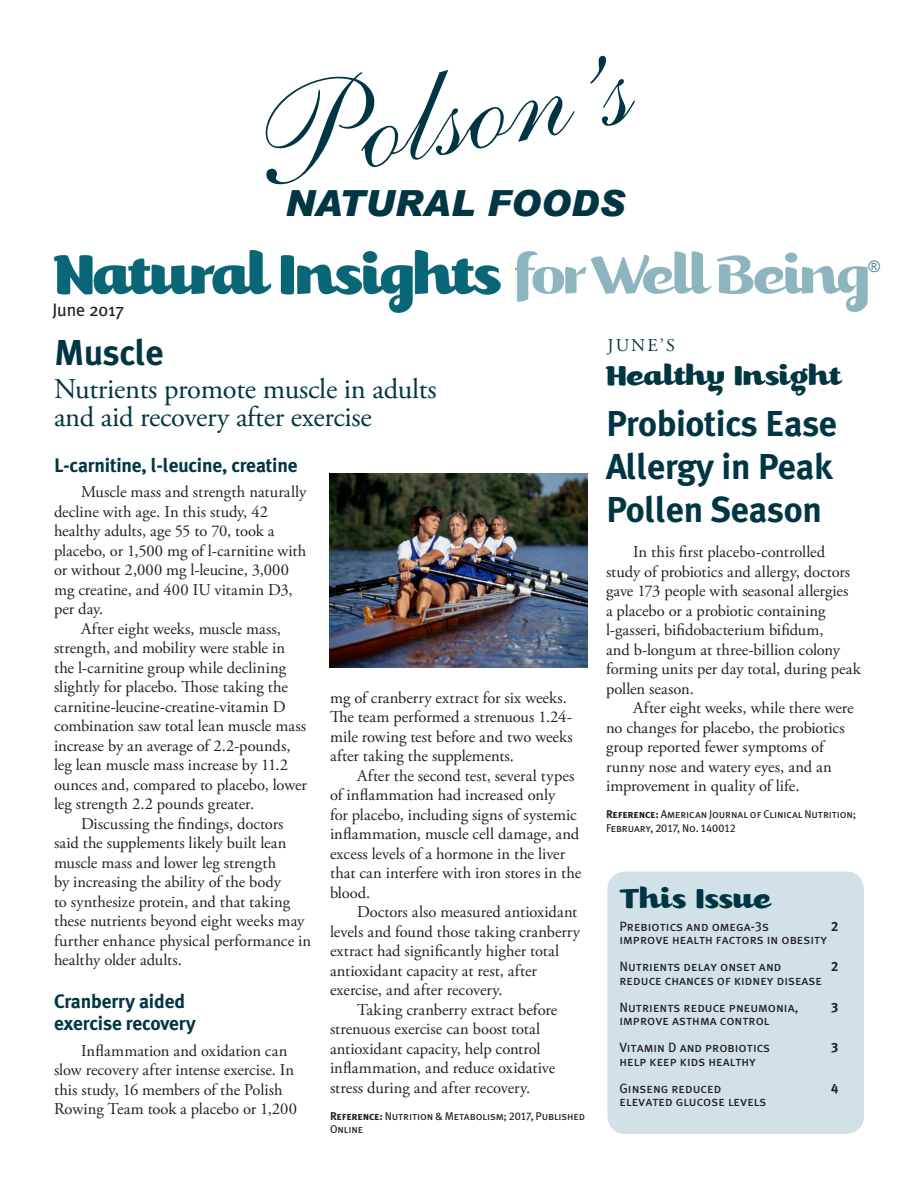
<style>
.page{position:relative;width:918px;height:1188px;background:#fff}
.page>*{position:absolute;margin:0;border:0;box-sizing:border-box;transform-origin:0 0}
.t1{font:138px "Shelley LT Std Script";color:#003644}
.t2{font:700 36px/43.2px "Meta Plus";letter-spacing:-.01em;color:#003644}
.t3{font:italic 900 36px "Arial";color:#003644}
.t4{font:33px "Kari OSF";color:#003644}
.t5{font:28.5px/28.5px "Adobe Garamond Pro";letter-spacing:-.01em;color:#003644}
.t6{font:700 19.5px/22.5px "Meta Plus";letter-spacing:-.01em;color:#003644}
.t7{font:18px "Meta Plus";letter-spacing:-.01em;color:#231f20}
.t8{font:18px "Adobe Garamond Pro";color:#003644}
.t9{font:16.5px/19.5px "Adobe Garamond Pro";color:#231f20}
.t10{font:15.75px "Arial";color:#488998}
.t11{font:13.5px "Meta Plus Book Caps";color:#231f20}
.t12{font:13.5px "Meta Plus Bold Caps";color:#231f20}
.t13{font:11.25px/13.5px "Meta Plus Book Caps";letter-spacing:-.01em;color:#231f20}
.s1{font-family:"Meta Plus Bold Caps"}
</style>
<div class="page">
<img style="left:54px;top:251px;width:813px;height:61px">
<div style="left:607px;top:872px;width:257px;height:262px;background:#d1e1e7;border-radius:18px"></div>
<img style="left:329px;top:474px;width:259px;height:194px">
<p class="t7" style="left:52px;top:300px;width:73px">June 2017</p>
<p class="t1" style="left:244px;top:62px;width:377px;rotate:-10deg">Polson’s</p>
<p class="t3" style="left:285px;top:181px;width:341px">NATURAL FOODS</p>
<p class="t10" style="left:868px;top:256px;width:13px">®</p>
<p class="t2" style="left:54px;top:330px;width:111px">Muscle</p>
<p class="t5" style="left:54px;top:376px;width:384px">Nutrients promote muscle in adults and aid recovery after exercise</p>
<p class="t6" style="left:54px;top:454px;width:245px">L-carnitine, l-leucine, creatine</p>
<p class="t9" style="left:54px;top:483px;width:254px;text-indent:27px">Muscle mass and strength naturally decline with age. In this study, 42 healthy adults, age 55 to 70, took a placebo, or 1,500 mg of l-carnitine with or without 2,000 mg l-leucine, 3,000 mg creatine, and 400 IU vitamin D3, per day.</p>
<p class="t9" style="left:54px;top:619px;width:255px;text-indent:27px">After eight weeks, muscle mass, strength, and mobility were stable in the l-carnitine group while declining slightly for placebo. Those taking the carnitine-leucine-creatine-vitamin D combination saw total lean muscle mass increase by an average of 2.2-pounds, leg lean muscle mass increase by 11.2 ounces and, compared to placebo, lower leg strength 2.2 pounds greater.</p>
<p class="t9" style="left:54px;top:814px;width:259px;text-indent:27px">Discussing the findings, doctors said the supplements likely built lean muscle mass and lower leg strength<br>by increasing the ability of the body<br>to synthesize protein, and that taking these nutrients beyond eight weeks may further enhance physical performance in healthy older adults.</p>
<p class="t6" style="left:54px;top:990px;width:143px">Cranberry aided exercise recovery</p>
<p class="t9" style="left:54px;top:1041px;width:244px;text-indent:27px">Inflammation and oxidation can slow recovery after intense exercise. In this study, 16 members of the Polish Rowing Team took a placebo or 1,200</p>
<p class="t9" style="left:330px;top:688px;width:244px">mg of cranberry extract for six weeks.<br>The team performed a strenuous 1.24- mile rowing test before and two weeks after taking the supplements.</p>
<p class="t9" style="left:330px;top:766px;width:253px;text-indent:27px">After the second test, several types of inflammation had increased only<br>for placebo, including signs of systemic inflammation, muscle cell damage, and excess levels of a hormone in the liver that can interfere with iron stores in the blood.</p>
<p class="t9" style="left:330px;top:903px;width:252px;text-indent:27px">Doctors also measured antioxidant levels and found those taking cranberry extract had significantly higher total antioxidant capacity at rest, after exercise, and after recovery.</p>
<p class="t9" style="left:330px;top:1000px;width:229px;text-indent:27px">Taking cranberry extract before strenuous exercise can boost total antioxidant capacity, help control inflammation, and reduce oxidative stress during and after recovery.</p>
<p class="t13" style="left:330px;top:1109px;width:257px"><span class="s1">Reference:</span> Nutrition &amp; Metabolism; 2017, Published<br>Online</p>
<p class="t8" style="left:608px;top:334px;width:69px">JUNE’S</p>
<p class="t4" style="left:606px;top:355px;width:237px">Healthy Insight</p>
<p class="t2" style="left:606px;top:402px;width:233px">Probiotics Ease<br>Allergy in Peak<br>Pollen Season</p>
<p class="t9" style="left:606px;top:543px;width:256px;text-indent:27px">In this first placebo-controlled study of probiotics and allergy, doctors gave 173 people with seasonal allergies<br>a placebo or a probiotic containing l-gasseri, bifidobacterium bifidum,<br>and b-longum at three-billion colony forming units per day total, during peak pollen season.</p>
<p class="t9" style="left:606px;top:699px;width:249px;text-indent:27px">After eight weeks, while there were no changes for placebo, the probiotics group reported fewer symptoms of runny nose and watery eyes, and an improvement in quality of life.</p>
<p class="t13" style="left:606px;top:807px;width:252px"><span class="s1">Reference:</span> American Journal of Clinical Nutrition;<br>February, 2017, No. 140012</p>
<p class="t4" style="left:620px;top:879px;width:153px">This Issue</p>
<p class="t11" style="left:619px;top:918px;width:151px">Prebiotics and omega-3s</p>
<p class="t12" style="left:831px;top:918px;width:9px">2</p>
<p class="t11" style="left:619px;top:932px;width:209px">improve health factors in obesity</p>
<p class="t11" style="left:619px;top:959px;width:163px">Nutrients delay onset and</p>
<p class="t12" style="left:831px;top:959px;width:9px">2</p>
<p class="t11" style="left:619px;top:972px;width:204px">reduce chances of kidney disease</p>
<p class="t11" style="left:619px;top:999px;width:180px">Nutrients reduce pneumonia,</p>
<p class="t12" style="left:831px;top:999px;width:9px">3</p>
<p class="t11" style="left:619px;top:1013px;width:152px">improve asthma control</p>
<p class="t11" style="left:619px;top:1040px;width:152px">Vitamin D and probiotics</p>
<p class="t12" style="left:831px;top:1040px;width:9px">3</p>
<p class="t11" style="left:619px;top:1053px;width:138px">help keep kids healthy</p>
<p class="t11" style="left:619px;top:1080px;width:103px">Ginseng reduced</p>
<p class="t12" style="left:831px;top:1080px;width:9px">4</p>
<p class="t11" style="left:619px;top:1094px;width:149px">elevated glucose levels</p>
</div>
